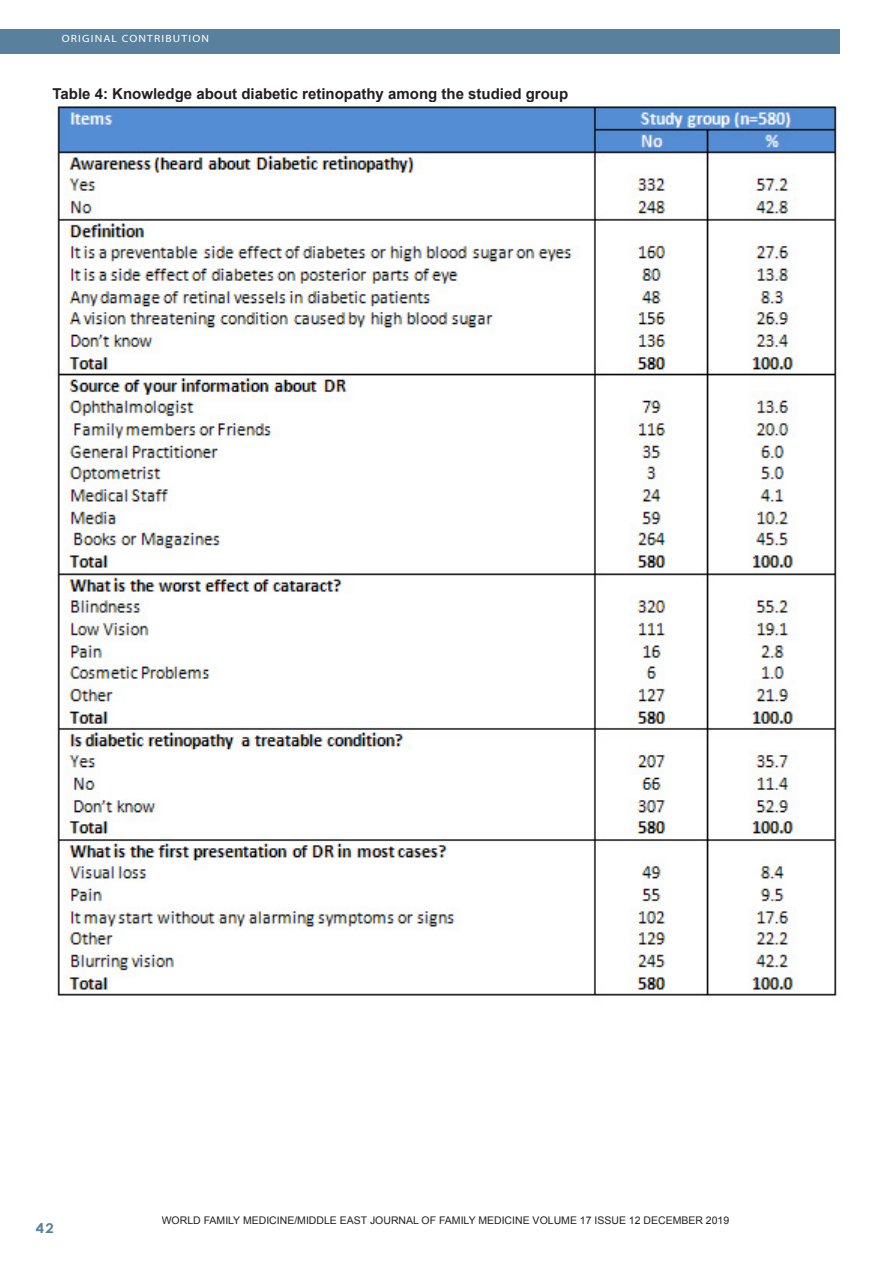
<style>
.page{position:relative;width:893px;height:1263px;background:#fff}
.page>*{position:absolute;margin:0;border:0;box-sizing:border-box;transform-origin:0 0}
.t1{font:700 15px "Arial";color:#231f20}
.t2{font:700 13.5px "Century Gothic";color:#59809c;scale:1.1 1}
.Footnote_Text{font:10.5px "Arial";color:#231f20}
.t3{font:10.5px "Myriad";letter-spacing:.1em;color:#fff;scale:1.1 1}
</style>
<div class="page">
<div style="left:0;top:30px;width:840px;height:24px;background:#59809c"></div>
<img style="left:57px;top:106px;width:780px;height:890px">
<p class="t3" style="left:62px;top:34px;width:135px">ORIGINAL CONTRIBUTION</p>
<p class="t1" style="left:52px;top:84px;width:517px">Table 4: Knowledge about diabetic retinopathy among the studied group</p>
<p class="t2" style="left:36px;top:1217px;width:18px">42</p>
<p class="Footnote_Text" style="left:162px;top:1214px;width:569px">WORLD FAMILY MEDICINE/MIDDLE EAST JOURNAL OF FAMILY MEDICINE VOLUME 17 ISSUE 12 DECEMBER 2019</p>
</div>
